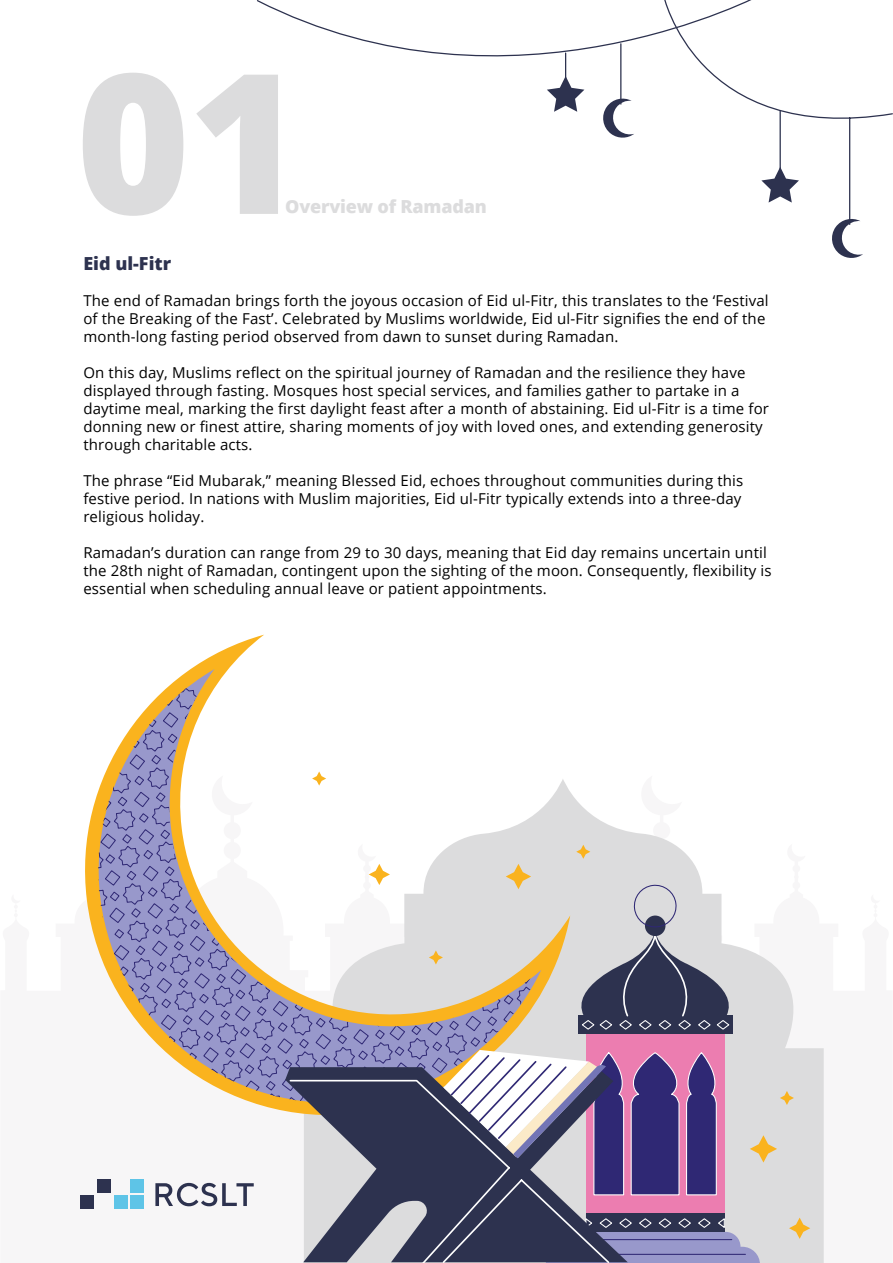
<style>
.page{position:relative;width:893px;height:1263px;background:#fff}
.page>*{position:absolute;margin:0;border:0;box-sizing:border-box;transform-origin:0 0}
.t1{font:800 195px "Open Sans";color:#dcdcdd}
.t2{font:800 18px "Open Sans";letter-spacing:-.01em;color:#dcdcdd}
.t3{font:800 18px "Open Sans";color:#2d324f}
.t4{font:15px/18px "Open Sans";letter-spacing:.01em;color:#000}
</style>
<div class="page">
<svg style="left:570px;top:792px;width:254px;height:471px"></svg>
<svg style="left:85px;top:635px;width:485px;height:301px"></svg>
<svg style="left:94px;top:669px;width:447px;height:280px"></svg>
<svg style="left:98px;top:687px;width:295px;height:415px"></svg>
<svg style="left:249px;top:949px;width:180px;height:162px"></svg>
<svg style="left:559px;top:884px;width:187px;height:45px"></svg>
<svg style="left:285px;top:1067px;width:144px;height:45px;background:#3a3d57"></svg>
<svg style="left:289px;top:1079px;width:140px;height:184px;background:#7c7e8d"></svg>
<svg style="left:506px;top:864px;width:25px;height:25px"></svg>
<svg style="left:369px;top:864px;width:21px;height:21px"></svg>
<svg style="left:312px;top:771px;width:14px;height:14px"></svg>
<svg style="left:429px;top:929px;width:381px;height:334px;background:#9e93a5"></svg>
<svg style="left:576px;top:845px;width:14px;height:14px"></svg>
<svg style="left:765px;top:105px;width:128px;height:112px"></svg>
<svg style="left:832px;top:217px;width:31px;height:41px"></svg>
<svg style="left:606px;top:129px;width:28px;height:9px"></svg>
<hr style="left:779px;top:111px;width:2px;height:66px;background:#2d324f">
<svg style="left:761px;top:167px;width:38px;height:36px"></svg>
<svg style="left:257px;top:0;width:508px;height:129px"></svg>
<div style="left:114px;top:1195px;width:14px;height:14px;background:#5ec4e7"></div>
<div style="left:131px;top:1195px;width:13px;height:14px;background:#5ec4e7"></div>
<div style="left:131px;top:1179px;width:13px;height:14px;background:#5ec4e7"></div>
<div style="left:80px;top:1195px;width:14px;height:14px;background:#2d324f"></div>
<div style="left:97px;top:1179px;width:13px;height:14px;background:#2d324f"></div>
<svg style="left:155px;top:1183px;width:99px;height:23px"></svg>
<h1 class="t1" style="left:76px;top:-5px;width:228px">01</h1>
<p class="t2" style="left:285px;top:193px;width:203px">Overview of Ramadan</p>
<p class="t3" style="left:83px;top:250px;width:89px">Eid ul-Fitr</p>
<p class="t4" style="left:83px;top:291px;width:687px">The end of Ramadan brings forth the joyous occasion of Eid ul-Fitr, this translates to the ‘Festival of the Breaking of the Fast’. Celebrated by Muslims worldwide, Eid ul-Fitr signifies the end of the month-long fasting period observed from dawn to sunset during Ramadan.</p>
<p class="t4" style="left:83px;top:363px;width:687px">On this day, Muslims reflect on the spiritual journey of Ramadan and the resilience they have displayed through fasting. Mosques host special services, and families gather to partake in a daytime meal, marking the first daylight feast after a month of abstaining. Eid ul-Fitr is a time for donning new or finest attire, sharing moments of joy with loved ones, and extending generosity through charitable acts.</p>
<p class="t4" style="left:83px;top:471px;width:661px">The phrase “Eid Mubarak,” meaning Blessed Eid, echoes throughout communities during this festive period. In nations with Muslim majorities, Eid ul-Fitr typically extends into a three-day religious holiday.</p>
<p class="t4" style="left:83px;top:543px;width:690px">Ramadan’s duration can range from 29 to 30 days, meaning that Eid day remains uncertain until the 28th night of Ramadan, contingent upon the sighting of the moon. Consequently, flexibility is essential when scheduling annual leave or patient appointments.</p>
</div>
